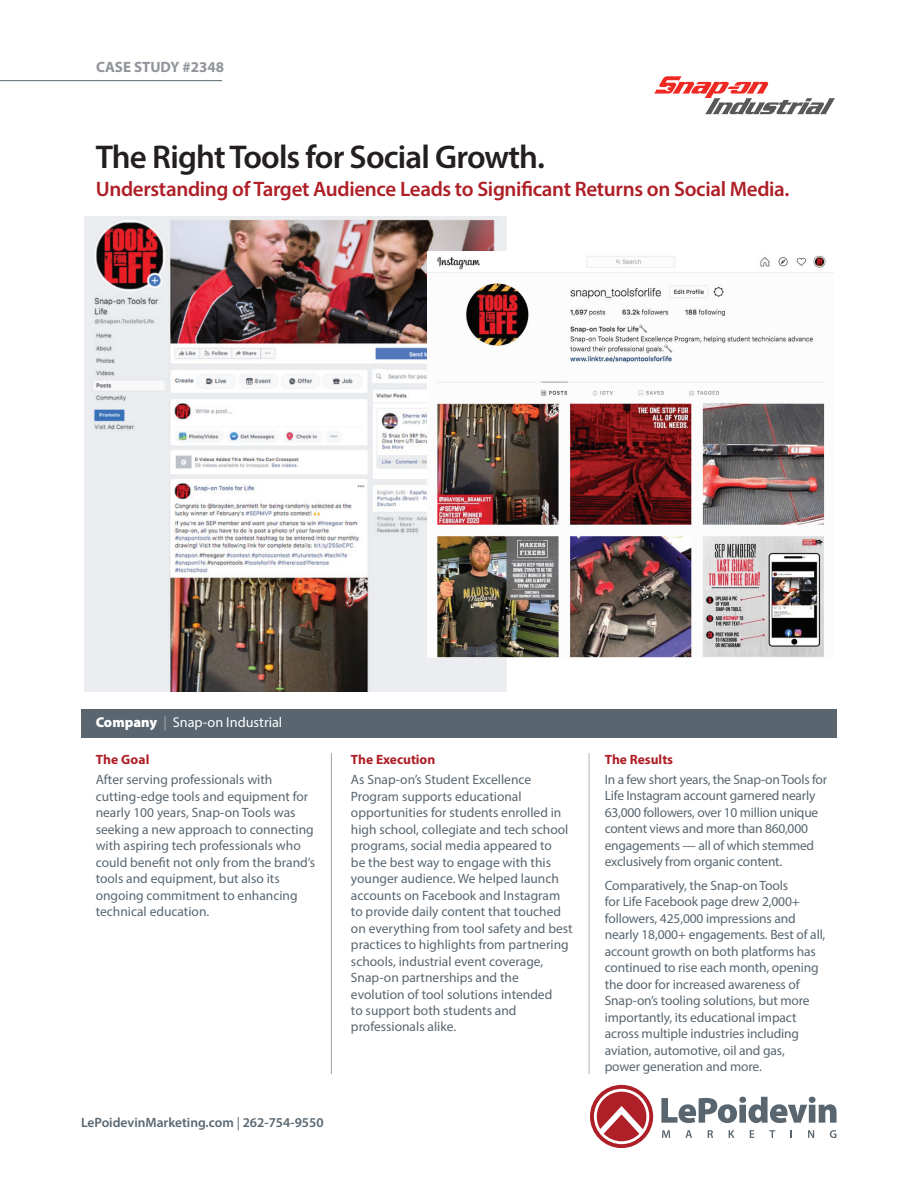
<style>
.page{position:relative;width:918px;height:1188px;background:#fff}
.page>*{position:absolute;margin:0;border:0;box-sizing:border-box;transform-origin:0 0}
.t1{font:600 33px "Myriad Pro";letter-spacing:-.025em;color:#231f20}
.t2{font:600 21px "Myriad Pro";letter-spacing:-.015em;color:#af1f27}
.t3{font:700 15px "Myriad Pro";color:#91949b}
.t4{font:14.25px "Myriad Pro";color:#fff}
.t5{font:13.5px/16.5px "Myriad Pro";letter-spacing:-.005em;color:#596670}
.t6{font:600 13.5px "Myriad Pro";color:#596670}
.t7{font:700 13.5px "Myriad Pro";color:#af1f27}
.s1{font-weight:900}
.s2{font-weight:700;color:#91949b}
.s3{font-weight:400}
</style>
<div class="page">
<div style="left:81px;top:709px;width:756px;height:29px;background:#596670"></div>
<hr style="left:331px;top:753px;width:1px;height:321px;background:#9fa2a8">
<hr style="left:0;top:80px;width:222px;height:1px;background:#596670">
<hr style="left:589px;top:753px;width:1px;height:321px;background:#596670">
<svg style="left:662px;top:1130px;width:8px;height:8px"></svg>
<svg style="left:685px;top:1130px;width:7px;height:8px"></svg>
<svg style="left:708px;top:1130px;width:5px;height:8px"></svg>
<svg style="left:729px;top:1130px;width:6px;height:8px"></svg>
<svg style="left:750px;top:1130px;width:4px;height:8px"></svg>
<svg style="left:769px;top:1130px;width:6px;height:8px"></svg>
<svg style="left:808px;top:1130px;width:6px;height:8px"></svg>
<svg style="left:830px;top:1130px;width:6px;height:8px"></svg>
<svg style="left:661px;top:1097px;width:176px;height:26px"></svg>
<svg style="left:590px;top:1085px;width:63px;height:63px"></svg>
<svg style="left:654px;top:76px;width:181px;height:38px"></svg>
<img style="left:85px;top:217px;width:422px;height:475px">
<img style="left:428px;top:251px;width:405px;height:406px">
<p class="t3" style="left:96px;top:57px;width:130px">CASE STUDY #2348</p>
<h1 class="t1" style="left:96px;top:136px;width:451px">The Right Tools for Social Growth.</h1>
<h2 class="t2" style="left:96px;top:176px;width:695px">Understanding of Target Audience Leads to Significant Returns on Social Media.</h2>
<p class="t4" style="left:96px;top:713px;width:188px"><span class="s1">Company</span> <span class="s2">|</span> Snap-on Industrial</p>
<p class="t7" style="left:96px;top:751px;width:55px">The Goal</p>
<p class="t5" style="left:96px;top:771px;width:221px">After serving professionals with cutting-edge tools and equipment for nearly 100 years, Snap-on Tools was seeking a new approach to connecting with aspiring tech professionals who could benefit not only from the brand’s tools and equipment, but also its ongoing commitment to enhancing technical education.</p>
<p class="t7" style="left:351px;top:751px;width:86px">The Execution</p>
<p class="t5" style="left:351px;top:771px;width:223px">As Snap-on’s Student Excellence Program supports educational opportunities for students enrolled in high school, collegiate and tech school programs, social media appeared to<br>be the best way to engage with this younger audience. We helped launch accounts on Facebook and Instagram to provide daily content that touched on everything from tool safety and best practices to highlights from partnering schools, industrial event coverage, Snap-on partnerships and the evolution of tool solutions intended<br>to support both students and professionals alike.</p>
<p class="t6" style="left:81px;top:1114px;width:244px">LePoidevinMarketing.com <span class="s3">|</span> 262-754-9550</p>
<p class="t7" style="left:605px;top:751px;width:70px">The Results</p>
<p class="t5" style="left:605px;top:771px;width:224px">In a few short years, the Snap-on Tools for Life Instagram account garnered nearly 63,000 followers, over 10 million unique content views and more than 860,000 engagements — all of which stemmed exclusively from organic content.</p>
<p class="t5" style="left:605px;top:877px;width:222px">Comparatively, the Snap-on Tools<br>for Life Facebook page drew 2,000+ followers, 425,000 impressions and nearly 18,000+ engagements. Best of all, account growth on both platforms has continued to rise each month, opening the door for increased awareness of Snap-on’s tooling solutions, but more importantly, its educational impact across multiple industries including aviation, automotive, oil and gas,<br>power generation and more.</p>
</div>
